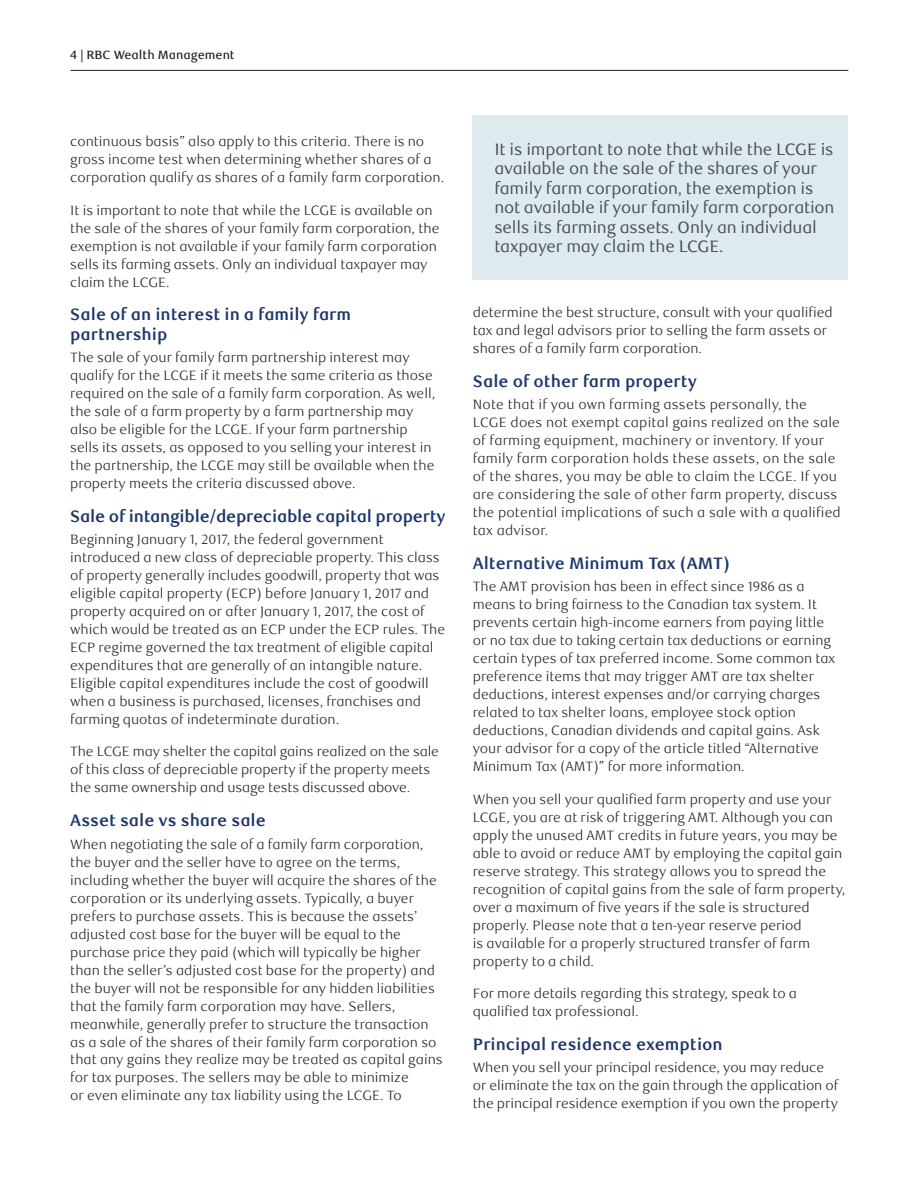
<style>
.page{position:relative;width:918px;height:1188px;background:#fff}
.page>*{position:absolute;margin:0;border:0;box-sizing:border-box;transform-origin:0 0}
.t1{font:16.5px/19.5px "RBC Text";letter-spacing:-.01em;color:#484e54}
.t2{font:700 16.5px/19.5px "RBC Text";color:#1c366c}
.t3{font:300 13.5px/18px "RBC Text";color:#231f20}
.t4{font:500 12px "RBC Text";color:#231f20}
</style>
<div class="page">
<hr style="left:71px;top:70px;width:777px;height:1px;background:#231f20">
<div style="left:473px;top:115px;width:375px;height:165px;background:#dfeaef"></div>
<p class="t4" style="left:70px;top:47px;width:166px">4 | RBC Wealth Management</p>
<p class="t3" style="left:70px;top:133px;width:376px">continuous basis” also apply to this criteria. There is no gross income test when determining whether shares of a corporation qualify as shares of a family farm corporation.</p>
<p class="t3" style="left:70px;top:201px;width:371px">It is important to note that while the LCGE is available on the sale of the shares of your family farm corporation, the exemption is not available if your family farm corporation sells its farming assets. Only an individual taxpayer may claim the LCGE.</p>
<p class="t2" style="left:70px;top:305px;width:282px">Sale of an interest in a family farm partnership</p>
<p class="t3" style="left:70px;top:349px;width:367px">The sale of your family farm partnership interest may qualify for the LCGE if it meets the same criteria as those required on the sale of a family farm corporation. As well, the sale of a farm property by a farm partnership may also be eligible for the LCGE. If your farm partnership sells its assets, as opposed to you selling your interest in the partnership, the LCGE may still be available when the property meets the criteria discussed above.</p>
<p class="t2" style="left:70px;top:507px;width:377px">Sale of intangible/depreciable capital property</p>
<p class="t3" style="left:70px;top:531px;width:376px">Beginning January 1, 2017, the federal government introduced a new class of depreciable property. This class of property generally includes goodwill, property that was eligible capital property (ECP) before January 1, 2017 and property acquired on or after January 1, 2017, the cost of which would be treated as an ECP under the ECP rules. The ECP regime governed the tax treatment of eligible capital expenditures that are generally of an intangible nature.<br>Eligible capital expenditures include the cost of goodwill when a business is purchased, licenses, franchises and farming quotas of indeterminate duration.</p>
<p class="t3" style="left:70px;top:743px;width:370px">The LCGE may shelter the capital gains realized on the sale of this class of depreciable property if the property meets the same ownership and usage tests discussed above.</p>
<p class="t2" style="left:70px;top:811px;width:197px">Asset sale vs share sale</p>
<p class="t3" style="left:70px;top:835px;width:374px">When negotiating the sale of a family farm corporation, the buyer and the seller have to agree on the terms, including whether the buyer will acquire the shares of the corporation or its underlying assets. Typically, a buyer prefers to purchase assets. This is because the assets’ adjusted cost base for the buyer will be equal to the purchase price they paid (which will typically be higher than the seller’s adjusted cost base for the property) and the buyer will not be responsible for any hidden liabilities that the family farm corporation may have. Sellers, meanwhile, generally prefer to structure the transaction as a sale of the shares of their family farm corporation so that any gains they realize may be treated as capital gains for tax purposes. The sellers may be able to minimize<br>or even eliminate any tax liability using the LCGE. To</p>
<p class="t1" style="left:494px;top:139px;width:342px">It is important to note that while the LCGE is available on the sale of the shares of your family farm corporation, the exemption is not available if your family farm corporation sells its farming assets. Only an individual taxpayer may claim the LCGE.</p>
<p class="t3" style="left:473px;top:304px;width:361px">determine the best structure, consult with your qualified tax and legal advisors prior to selling the farm assets or shares of a family farm corporation.</p>
<p class="t2" style="left:473px;top:372px;width:226px">Sale of other farm property</p>
<p class="t3" style="left:473px;top:396px;width:370px">Note that if you own farming assets personally, the LCGE does not exempt capital gains realized on the sale of farming equipment, machinery or inventory. If your family farm corporation holds these assets, on the sale of the shares, you may be able to claim the LCGE. If you are considering the sale of other farm property, discuss the potential implications of such a sale with a qualified tax advisor.</p>
<p class="t2" style="left:473px;top:554px;width:259px">Alternative Minimum Tax (AMT)</p>
<p class="t3" style="left:473px;top:578px;width:364px">The AMT provision has been in effect since 1986 as a means to bring fairness to the Canadian tax system. It prevents certain high-income earners from paying little or no tax due to taking certain tax deductions or earning certain types of tax preferred income. Some common tax preference items that may trigger AMT are tax shelter deductions, interest expenses and/or carrying charges related to tax shelter loans, employee stock option deductions, Canadian dividends and capital gains. Ask your advisor for a copy of the article titled “Alternative Minimum Tax (AMT)” for more information.</p>
<p class="t3" style="left:473px;top:790px;width:374px">When you sell your qualified farm property and use your LCGE, you are at risk of triggering AMT. Although you can apply the unused AMT credits in future years, you may be able to avoid or reduce AMT by employing the capital gain reserve strategy. This strategy allows you to spread the recognition of capital gains from the sale of farm property, over a maximum of five years if the sale is structured properly. Please note that a ten-year reserve period<br>is available for a properly structured transfer of farm property to a child.</p>
<p class="t3" style="left:473px;top:985px;width:326px">For more details regarding this strategy, speak to a qualified tax professional.</p>
<p class="t2" style="left:473px;top:1035px;width:251px">Principal residence exemption</p>
<p class="t3" style="left:473px;top:1059px;width:367px">When you sell your principal residence, you may reduce or eliminate the tax on the gain through the application of the principal residence exemption if you own the property</p>
</div>
